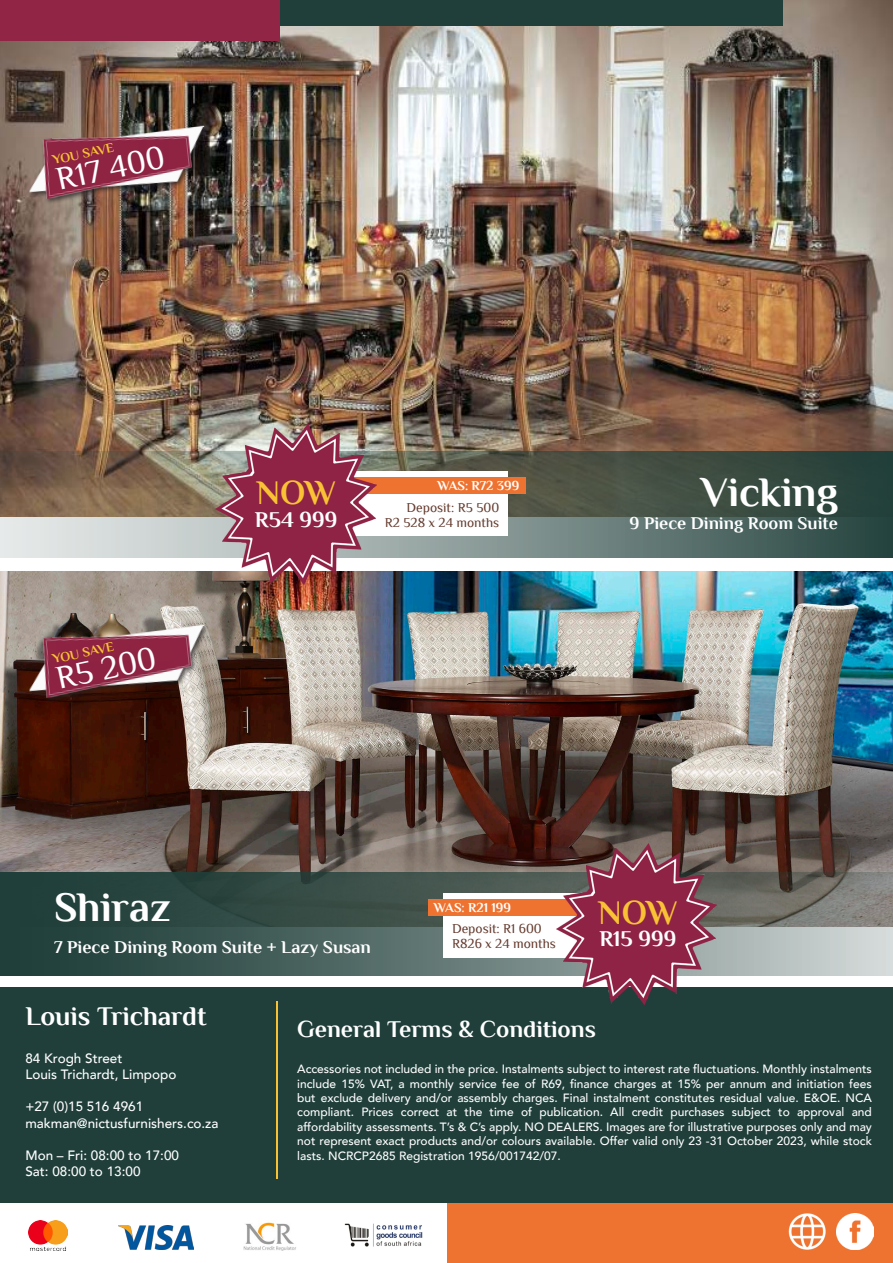
<style>
.page{position:relative;width:893px;height:1263px;background:#fff}
.page>*{position:absolute;margin:0;border:0;box-sizing:border-box;transform-origin:0 0}
.t1{font:700 42px "Philosopher";color:#fff}
.t2{font:700 34.5px "Philosopher";letter-spacing:-.005em;color:#f9c234}
.t3{font:33px "Philosopher";color:#fff}
.t4{font:700 27px "Philosopher";color:#fff}
.t5{font:700 24px "Philosopher";color:#fff}
.t6{font:700 22.5px "Philosopher";color:#fff}
.t7{font:700 18px "Philosopher";color:#fff}
.t8{font:700 17.85px "Philosopher";color:#fff}
.t9{font:500 13.5px "Avenir";color:#fff}
.t10{font:13.5px "Philosopher";color:#653b2e}
.t11{font:700 13.5px "Philosopher";color:#fff}
.t12{font:700 13.5px "Philosopher";color:#f9c234}
.t13{font:500 12px/14.4px "Avenir";color:#fff;text-align:justify}
</style>
<div class="page">
<img style="left:0;top:572px;width:893px;height:300px">
<div style="left:447px;top:1187px;width:446px;height:76px;background:#ee7330"></div>
<img style="left:28px;top:1220px;width:39px;height:30px">
<img style="left:119px;top:1225px;width:74px;height:24px">
<img style="left:243px;top:1222px;width:53px;height:28px">
<img style="left:345px;top:1223px;width:78px;height:24px">
<img style="left:788px;top:1213px;width:38px;height:37px">
<img style="left:837px;top:1213px;width:36px;height:36px">
<div style="left:0;top:976px;width:893px;height:227px;background:#203f3a"></div>
<hr style="left:276px;top:1001px;width:2px;height:177px;background:#f9c234">
<div style="left:0;top:933px;width:893px;height:53px;background:#fff"></div>
<svg style="left:0;top:872px;width:893px;height:104px;background:#526560"></svg>
<img style="left:0;top:0;width:893px;height:451px">
<svg style="left:0;top:451px;width:893px;height:107px;background:#697166"></svg>
<div style="left:342px;top:471px;width:165px;height:64px;background:#fff"></div>
<div style="left:321px;top:477px;width:204px;height:17px;background:#ee7330"></div>
<img style="left:216px;top:423px;width:160px;height:161px">
<div style="left:443px;top:893px;width:214px;height:65px;background:#fff"></div>
<div style="left:428px;top:899px;width:168px;height:17px;background:#ee7330"></div>
<img style="left:556px;top:844px;width:161px;height:161px">
<div style="left:0;top:0;width:782px;height:25px;background:#203f3a"></div>
<div style="left:0;top:0;width:280px;height:40px;background:#912545"></div>
<div style="left:27px;top:124px;width:183px;height:81px;background:#231f20;opacity:.75"></div>
<img style="left:24px;top:122px;width:186px;height:79px">
<div style="left:27px;top:623px;width:183px;height:81px;background:#231f20;opacity:.75"></div>
<img style="left:24px;top:621px;width:186px;height:79px">
<p class="t12" style="left:51px;top:153px;width:64px;rotate:-12deg">YOU SAVE</p>
<p class="t3" style="left:53px;top:162px;width:112px;rotate:-12deg">R17 400</p>
<p class="t12" style="left:51px;top:652px;width:64px;rotate:-12deg">YOU SAVE</p>
<p class="t3" style="left:53px;top:661px;width:103px;rotate:-12deg">R5 200</p>
<p class="t2" style="left:256px;top:475px;width:81px">NOW</p>
<p class="t6" style="left:255px;top:507px;width:84px">R54 999</p>
<p class="t11" style="left:437px;top:479px;width:84px">WAS: R72 399</p>
<p class="t10" style="left:407px;top:500px;width:94px">Deposit: R5 500</p>
<p class="t10" style="left:385px;top:515px;width:116px">R2 528 x 24 months</p>
<p class="t1" style="left:701px;top:469px;width:139px">Vicking</p>
<p class="t8" style="left:630px;top:513px;width:210px">9 Piece Dining Room Suite</p>
<p class="t1" style="left:54px;top:885px;width:118px">Shiraz</p>
<p class="t7" style="left:54px;top:937px;width:318px">7 Piece Dining Room Suite + Lazy Susan</p>
<p class="t11" style="left:434px;top:901px;width:79px">WAS: R21 199</p>
<p class="t2" style="left:598px;top:894px;width:81px">NOW</p>
<p class="t6" style="left:599px;top:926px;width:78px">R15 999</p>
<p class="t10" style="left:452px;top:921px;width:91px">Deposit: R1 600</p>
<p class="t10" style="left:452px;top:936px;width:105px">R826 x 24 months</p>
<p class="t4" style="left:25px;top:1002px;width:183px">Louis Trichardt</p>
<p class="t9" style="left:25px;top:1046px;width:99px">84 Krogh Street</p>
<p class="t9" style="left:25px;top:1063px;width:153px">Louis Trichardt, Limpopo</p>
<p class="t9" style="left:25px;top:1095px;width:119px">+27 (0)15 516 4961</p>
<p class="t9" style="left:25px;top:1111px;width:195px">makman@nictusfurnishers.co.za</p>
<p class="t9" style="left:25px;top:1144px;width:155px">Mon – Fri: 08:00 to 17:00</p>
<p class="t9" style="left:25px;top:1160px;width:117px">Sat: 08:00 to 13:00</p>
<p class="t5" style="left:297px;top:1016px;width:300px">General Terms &amp; Conditions</p>
<p class="t13" style="left:297px;top:1061px;width:576px">Accessories not included in the price. Instalments subject to interest rate fluctuations. Monthly instalments include 15% VAT, a monthly service fee of R69, finance charges at 15% per annum and initiation fees but exclude delivery and/or assembly charges. Final instalment constitutes residual value. E&amp;OE. NCA compliant. Prices correct at the time of publication. All credit purchases subject to approval and affordability assessments. T’s &amp; C’s apply. NO DEALERS. Images are for illustrative purposes only and may not represent exact products and/or colours available. Offer valid only 23 -31 October 2023, while stock lasts. NCRCP2685 Registration 1956/001742/07.</p>
</div>
